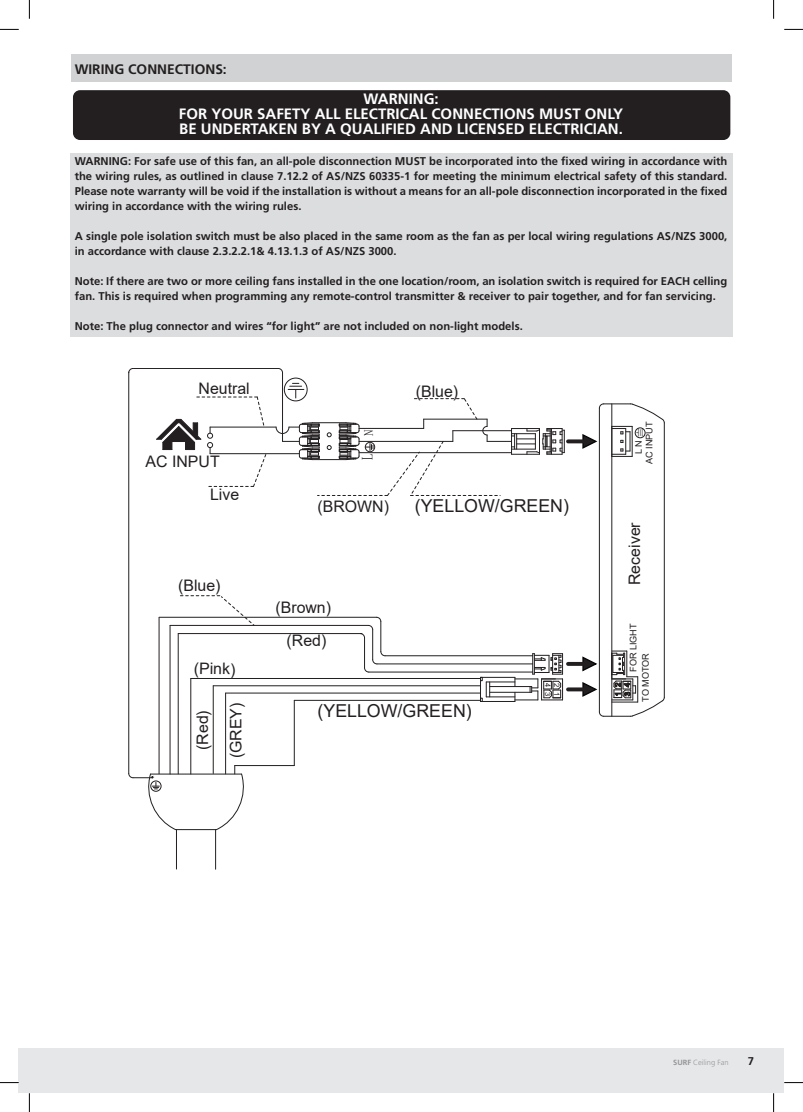
<style>
.page{position:relative;width:803px;height:1112px;background:#fff}
.page>*{position:absolute;margin:0;border:0;box-sizing:border-box;transform-origin:0 0}
.t1{font:17.75px "Arial";color:#231f20}
.t2{font:15.88px "Arial";color:#231f20}
.t3{font:15.62px "Sim Sun";color:#231f20;scale:.81 1}
.Warning{font:700 15px/15px "Frutiger";color:#fff;text-align:center}
.Überschrift{font:700 13.75px "Frutiger";color:#231f20}
.Note{font:700 11.25px/15px "Frutiger";color:#231f20;text-align:justify}
.Fließtext{font:700 11.25px/15px "Frutiger";color:#231f20}
.t4{font:9.12px "Arial";color:#231f20}
.t5{font:9.12px "Sim Sun";color:#231f20}
.t6{font:7.62px "Arial";color:#231f20}
.t7{font:300 7.5px "Frutiger";color:#939598}
.s1{font-size:12.75px}
.s2{font-weight:700}
</style>
<div class="page">
<div style="left:19px;top:1047px;width:764px;height:45px;background:#e6e7e9"></div>
<div style="left:71px;top:153px;width:662px;height:183px;background:#dcdddf"></div>
<div style="left:71px;top:54px;width:661px;height:27px;background:#d1d2d4"></div>
<div style="left:73px;top:90px;width:657px;height:50px;background:#231f20;border-radius:7px"></div>
<hr style="left:210px;top:453px;width:89px;height:1px;background:#231f20">
<hr style="left:282px;top:372px;width:1px;height:69px;background:#231f20">
<div style="left:284px;top:378px;width:23px;height:23px;border:1px solid #231f20;border-radius:50%"></div>
<hr style="left:210px;top:427px;width:66px;height:1px;background:#231f20">
<hr style="left:213px;top:685px;width:267px;height:1px;background:#231f20">
<hr style="left:226px;top:692px;width:254px;height:1px;background:#231f20">
<hr style="left:294px;top:700px;width:186px;height:1px;background:#231f20">
<hr style="left:191px;top:678px;width:289px;height:1px;background:#231f20">
<hr style="left:191px;top:678px;width:1px;height:95px;background:#231f20">
<hr style="left:213px;top:685px;width:1px;height:88px;background:#231f20">
<hr style="left:225px;top:693px;width:1px;height:80px;background:#231f20">
<hr style="left:294px;top:700px;width:1px;height:65px;background:#231f20">
<hr style="left:377px;top:663px;width:156px;height:1px;background:#231f20">
<hr style="left:385px;top:655px;width:148px;height:1px;background:#231f20">
<hr style="left:369px;top:671px;width:164px;height:1px;background:#231f20">
<hr style="left:170px;top:625px;width:198px;height:1px;background:#231f20">
<hr style="left:159px;top:617px;width:217px;height:1px;background:#231f20">
<hr style="left:178px;top:633px;width:184px;height:1px;background:#231f20">
<svg style="left:360px;top:616px;width:21px;height:22px"></svg>
<hr style="left:381px;top:621px;width:1px;height:30px;background:#231f20">
<hr style="left:372px;top:629px;width:1px;height:30px;background:#231f20">
<hr style="left:364px;top:637px;width:1px;height:30px;background:#231f20">
<svg style="left:364px;top:650px;width:22px;height:22px"></svg>
<svg style="left:180px;top:595px;width:75px;height:31px"></svg>
<hr style="left:599px;top:408px;width:1px;height:303px;background:#231f20">
<hr style="left:664px;top:423px;width:1px;height:274px;background:#231f20">
<hr style="left:611px;top:404px;width:1px;height:312px;background:#231f20">
<svg style="left:582px;top:403px;width:83px;height:54px"></svg>
<svg style="left:568px;top:439px;width:15px;height:4px"></svg>
<svg style="left:568px;top:687px;width:14px;height:4px"></svg>
<svg style="left:480px;top:653px;width:83px;height:48px"></svg>
<svg style="left:582px;top:650px;width:83px;height:67px"></svg>
<svg style="left:568px;top:661px;width:15px;height:4px"></svg>
<hr style="left:178px;top:633px;width:1px;height:140px;background:#231f20">
<hr style="left:170px;top:625px;width:1px;height:148px;background:#231f20">
<hr style="left:159px;top:617px;width:1px;height:156px;background:#231f20">
<svg style="left:156px;top:396px;width:110px;height:91px"></svg>
<hr style="left:176px;top:829px;width:40px;height:1px;background:#231f20">
<hr style="left:150px;top:773px;width:92px;height:1px;background:#231f20">
<hr style="left:215px;top:829px;width:1px;height:40px;background:#231f20">
<hr style="left:176px;top:829px;width:1px;height:39px;background:#231f20">
<hr style="left:235px;top:765px;width:59px;height:1px;background:#231f20">
<svg style="left:216px;top:765px;width:32px;height:65px"></svg>
<hr style="left:129px;top:372px;width:1px;height:401px;background:#231f20">
<svg style="left:129px;top:772px;width:47px;height:58px"></svg>
<hr style="left:133px;top:368px;width:145px;height:1px;background:#231f20">
<svg style="left:276px;top:383px;width:289px;height:113px"></svg>
<svg style="left:0;top:29px;width:19px;height:1px"></svg>
<svg style="left:784px;top:29px;width:19px;height:1px"></svg>
<svg style="left:29px;top:0;width:1px;height:19px"></svg>
<svg style="left:29px;top:1092px;width:1px;height:19px"></svg>
<svg style="left:773px;top:0;width:1px;height:19px"></svg>
<svg style="left:773px;top:1092px;width:1px;height:19px"></svg>
<p class="Überschrift" style="left:75px;top:62px;width:154px">WIRING CONNECTIONS:</p>
<p class="Warning" style="left:179px;top:92px;width:446px">WARNING:<br>FOR YOUR SAFETY ALL ELECTRICAL CONNECTIONS MUST ONLY<br>BE UNDERTAKEN BY A QUALIFIED AND LICENSED ELECTRICIAN.</p>
<p class="Note" style="left:75px;top:153px;width:654px">WARNING: For safe use of this fan, an all-pole disconnection MUST be incorporated into the fixed wiring in accordance with the wiring rules, as outlined in clause 7.12.2 of AS/NZS 60335-1 for meeting the minimum electrical safety of this standard.<br>Please note warranty will be void if the installation is without a means for an all-pole disconnection incorporated in the fixed wiring in accordance with the wiring rules.</p>
<p class="Note" style="left:75px;top:228px;width:654px">A single pole isolation switch must be also placed in the same room as the fan as per local wiring regulations AS/NZS 3000, in accordance with clause 2.3.2.2.1&amp; 4.13.1.3 of AS/NZS 3000.</p>
<p class="Fließtext" style="left:75px;top:273px;width:654px">Note: If there are two or more ceiling fans installed in the one location/room, an isolation switch is required for EACH celling fan. This is required when programming any remote-control transmitter &amp; receiver to pair together, and for fan servicing.</p>
<p class="Fließtext" style="left:75px;top:318px;width:449px">Note: The plug connector and wires “for light” are not included on non-light models.</p>
<p class="t2" style="left:199px;top:377px;width:53px">Neutral</p>
<p class="t2" style="left:146px;top:450px;width:76px">AC INPUT</p>
<p class="t2" style="left:210px;top:483px;width:31px">Live</p>
<p class="t2" style="left:178px;top:574px;width:44px">(Blue)</p>
<p class="t2" style="left:194px;top:657px;width:43px;rotate:1deg">(Pink)</p>
<p class="t2" style="left:192px;top:749px;width:41px;rotate:-90deg">(Red)</p>
<p class="t2" style="left:225px;top:758px;width:57px;rotate:-90deg">(GREY)</p>
<p class="t3" style="left:359px;top:459px;width:39px;rotate:-90deg">L <span class="s1">N</span></p>
<p class="t2" style="left:317px;top:495px;width:73px">(BROWN)</p>
<p class="t2" style="left:416px;top:380px;width:44px">(Blue)</p>
<p class="t1" style="left:415px;top:493px;width:156px">(YELLOW/GREEN)</p>
<p class="t2" style="left:275px;top:596px;width:57px">(Brown)</p>
<p class="t2" style="left:287px;top:629px;width:41px">(Red)</p>
<p class="t6" style="left:553px;top:683px;width:6px;rotate:90deg">4</p>
<p class="t6" style="left:562px;top:683px;width:6px;rotate:90deg">2</p>
<p class="t6" style="left:553px;top:692px;width:6px;rotate:90deg">3</p>
<p class="t6" style="left:562px;top:692px;width:6px;rotate:90deg">1</p>
<p class="t1" style="left:317px;top:698px;width:156px">(YELLOW/GREEN)</p>
<p class="t4" style="left:643px;top:463px;width:44px;rotate:-90deg">AC INPUT</p>
<p class="t5" style="left:636px;top:437px;width:11px;rotate:-90deg">〨</p>
<p class="t4" style="left:632px;top:454px;width:15px;rotate:-90deg">L N</p>
<p class="t2" style="left:624px;top:585px;width:64px;rotate:-90deg">Receiver</p>
<p class="t4" style="left:627px;top:671px;width:50px;rotate:-90deg">FOR LIGHT</p>
<p class="t4" style="left:639px;top:701px;width:50px;rotate:-90deg">TO MOTOR</p>
<p class="t7" style="left:673px;top:1058px;width:57px"><span class="s2">SURF</span> Ceiling Fan</p>
<p class="Note" style="left:748px;top:1053px;width:8px">7</p>
</div>
